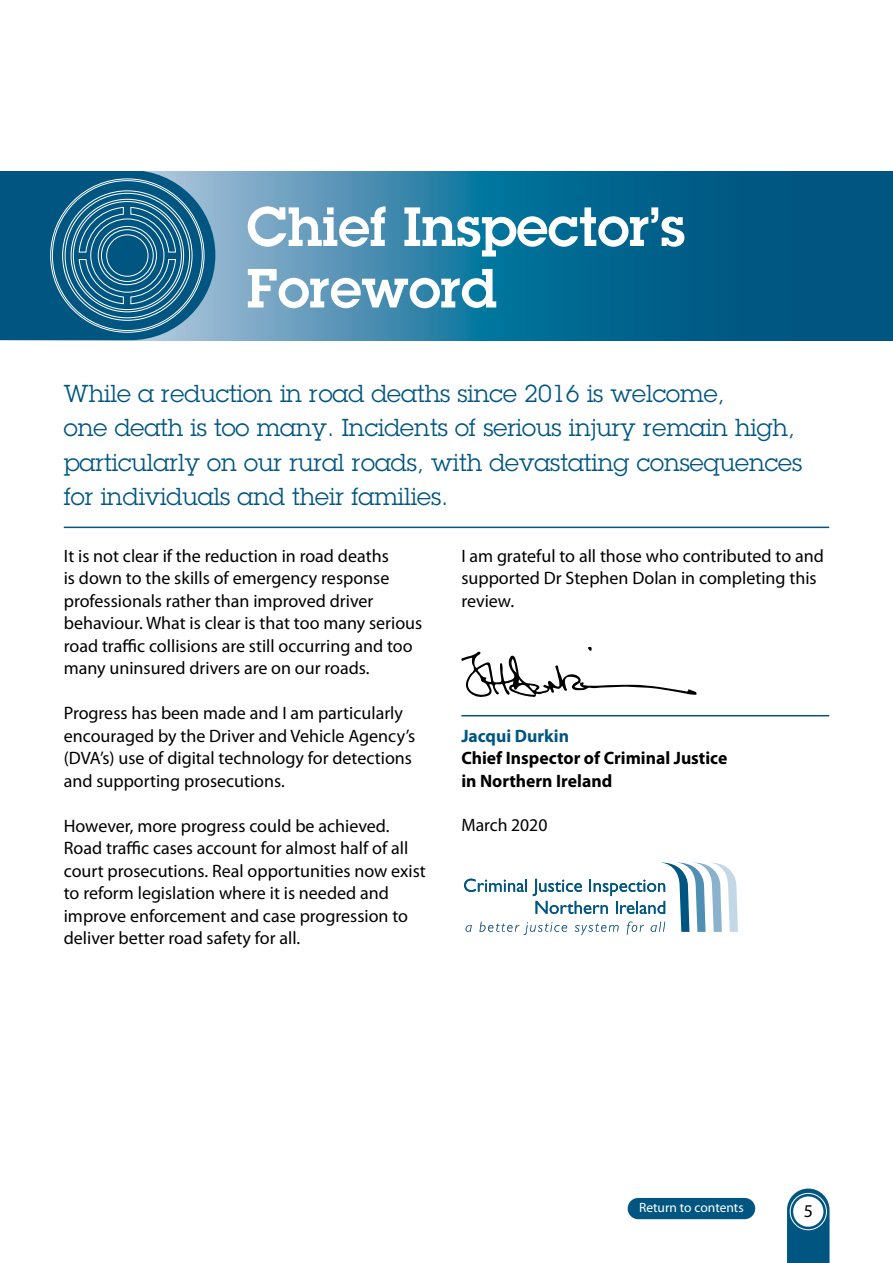
<style>
.page{position:relative;width:893px;height:1263px;background:#fff}
.page>*{position:absolute;margin:0;border:0;box-sizing:border-box;transform-origin:0 0}
._2_0_Section_Head{font:600 54px/61.5px "Lubalin Graph";color:#fff}
._4_0_Leadin{font:24px/34.5px "Lubalin Graph";color:#005681}
._1_0_Body{font:18px/22.5px "Myriad Pro";color:#000}
._1_0_Body_Text{font:700 18px/22.5px "Myriad Pro";color:#000}
._1_0_Body_Text-2{font:18px "Myriad Pro";color:#000}
.t1{font:13.5px "Myriad Pro";color:#fff}
.s1{color:#005681}
</style>
<div class="page">
<svg style="left:787px;top:1188px;width:42px;height:75px;background:#1f6a90"></svg>
<div style="left:790px;top:1193px;width:37px;height:37px;border:1px solid #fff;border-radius:50%"></div>
<div style="left:793px;top:1196px;width:30px;height:31px;background:#fff;border-radius:50%"></div>
<div style="left:628px;top:1198px;width:127px;height:21px;background:#005681;border-radius:11px"></div>
<hr style="left:64px;top:527px;width:765px;height:1px;background:#005681">
<hr style="left:461px;top:715px;width:368px;height:1px;background:#005681">
<svg style="left:461px;top:647px;width:236px;height:50px"></svg>
<svg style="left:464px;top:862px;width:274px;height:73px"></svg>
<svg style="left:215px;top:171px;width:678px;height:169px;background:#20749b"></svg>
<svg style="left:0;top:171px;width:215px;height:169px;background:#246e93"></svg>
<div style="left:101px;top:229px;width:53px;height:53px;border:1px solid #fff;border-radius:50%"></div>
<div style="left:106px;top:235px;width:42px;height:41px;border:1px solid #fff;border-radius:50%"></div>
<p class="_2_0_Section_Head" style="left:247px;top:195px;width:440px">Chief Inspector’s<br>Foreword</p>
<p class="_4_0_Leadin" style="left:64px;top:376px;width:740px">While a reduction in road deaths since 2016 is welcome,<br>one death is too many. Incidents of serious injury remain high, particularly on our rural roads, with devastating consequences for individuals and their families.</p>
<p class="_1_0_Body" style="left:64px;top:544px;width:360px">It is not clear if the reduction in road deaths<br>is down to the skills of emergency response professionals rather than improved driver behaviour. What is clear is that too many serious road traffic collisions are still occurring and too many uninsured drivers are on our roads.</p>
<p class="_1_0_Body" style="left:64px;top:702px;width:353px">Progress has been made and I am particularly encouraged by the Driver and Vehicle Agency’s (DVA’s) use of digital technology for detections and supporting prosecutions.</p>
<p class="_1_0_Body" style="left:64px;top:814px;width:364px">However, more progress could be achieved.<br>Road traffic cases account for almost half of all court prosecutions. Real opportunities now exist to reform legislation where it is needed and improve enforcement and case progression to deliver better road safety for all.</p>
<p class="_1_0_Body" style="left:461px;top:544px;width:364px">I am grateful to all those who contributed to and supported Dr Stephen Dolan in completing this review.</p>
<p class="_1_0_Body_Text" style="left:461px;top:724px;width:267px"><span class="s1">Jacqui Durkin<br></span>Chief Inspector of Criminal Justice in Northern Ireland</p>
<p class="_1_0_Body_Text-2" style="left:461px;top:814px;width:88px">March 2020</p>
<p class="t1" style="left:639px;top:1199px;width:106px">Return to contents</p>
<p class="_1_0_Body" style="left:804px;top:1199px;width:11px">5</p>
</div>
